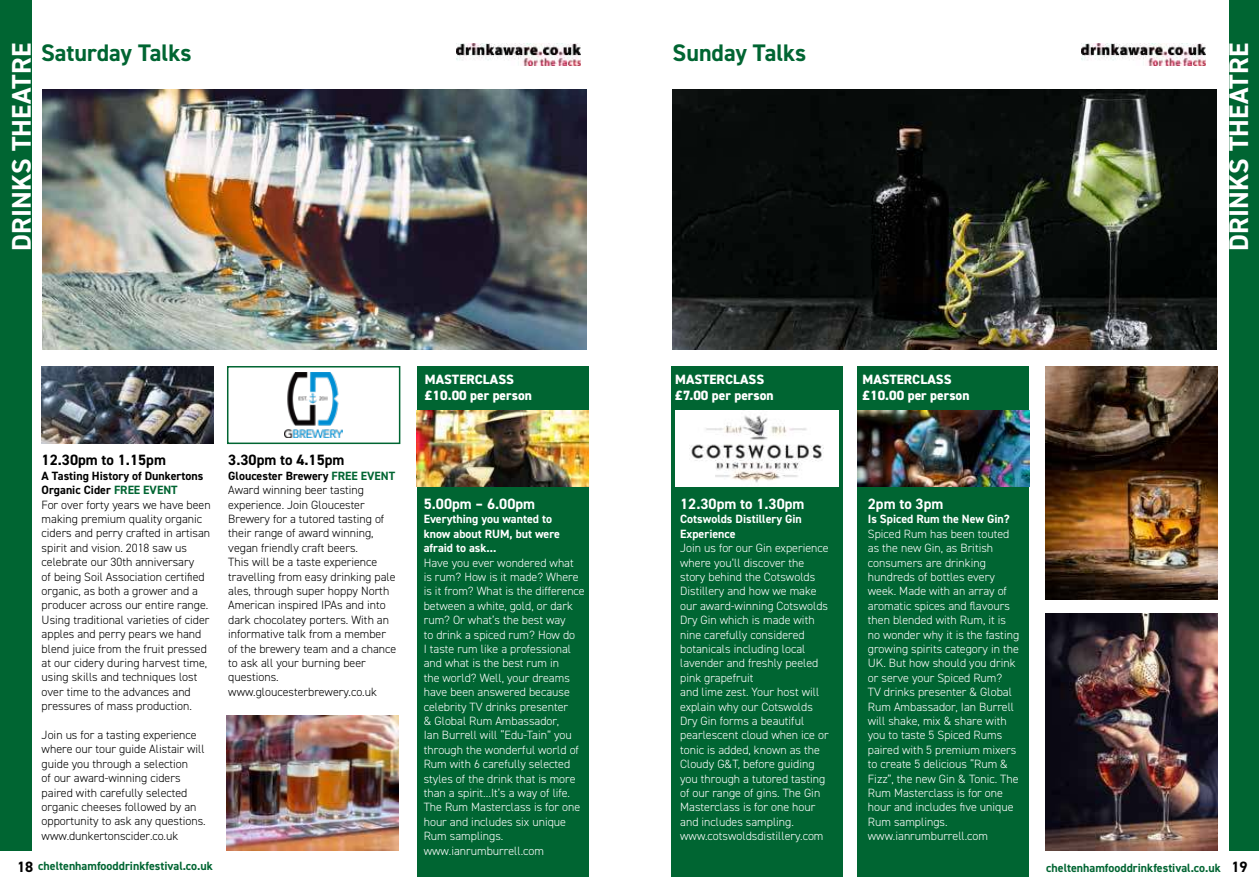
<style>
.page{position:relative;width:1259px;height:893px;background:#fff}
.page>*{position:absolute;margin:0;border:0;box-sizing:border-box;transform-origin:0 0}
.t1{font:700 27px "DIN2014";letter-spacing:.01em;color:#fff}
.t2{font:700 24px "DIN2014";color:#006532}
.t3{font:700 15px "DIN2014";color:#fff}
.t4{font:700 15px "DIN2014";color:#000}
.t5{font:800 13.5px/16.2px "DIN2014";color:#fff}
.t6{font:300 12px/14.4px "DIN2014";color:#fff}
.t7{font:300 12px/14.4px "DIN2014";color:#000}
.t8{font:700 12px/14.4px "DIN2014";color:#fff}
.t9{font:700 12px "DIN2014";color:#006532}
.s1{font-weight:700}
.s2{font-weight:700;color:#006532}
</style>
<div class="page">
<div style="left:417px;top:366px;width:172px;height:510px;background:#006532"></div>
<div style="left:670px;top:366px;width:172px;height:510px;background:#006532"></div>
<div style="left:857px;top:366px;width:172px;height:510px;background:#006532"></div>
<div style="left:1229px;top:0;width:30px;height:850px;background:#006532"></div>
<div style="left:0;top:0;width:32px;height:850px;background:#006532"></div>
<img style="left:41px;top:367px;width:172px;height:76px">
<div style="left:675px;top:410px;width:163px;height:77px;background:#fff"></div>
<img style="left:691px;top:415px;width:133px;height:68px">
<img style="left:285px;top:373px;width:57px;height:64px">
<div style="left:227px;top:366px;width:173px;height:78px;border:2px solid #006532"></div>
<img style="left:417px;top:410px;width:172px;height:77px">
<img style="left:857px;top:410px;width:172px;height:77px">
<img style="left:1045px;top:367px;width:172px;height:233px">
<img style="left:1045px;top:613px;width:172px;height:237px">
<img style="left:227px;top:715px;width:172px;height:135px">
<img style="left:43px;top:89px;width:544px;height:261px">
<img style="left:672px;top:89px;width:544px;height:261px">
<img style="left:456px;top:43px;width:124px;height:23px">
<img style="left:1081px;top:43px;width:124px;height:23px">
<h1 class="t1" style="left:9px;top:251px;width:210px;rotate:-90deg">DRINKS THEATRE</h1>
<h1 class="t1" style="left:1226px;top:251px;width:210px;rotate:-90deg">DRINKS THEATRE</h1>
<h2 class="t2" style="left:41px;top:42px;width:152px">Saturday Talks</h2>
<h2 class="t2" style="left:672px;top:42px;width:135px">Sunday Talks</h2>
<p class="t5" style="left:425px;top:371px;width:108px">MASTERCLASS £10.00 per person</p>
<p class="t5" style="left:675px;top:371px;width:100px">MASTERCLASS £7.00 per person</p>
<p class="t5" style="left:862px;top:371px;width:108px">MASTERCLASS £10.00 per person</p>
<p class="t4" style="left:42px;top:453px;width:126px">12.30pm to 1.15pm</p>
<p class="t7" style="left:42px;top:469px;width:171px"><span class="s1">A Tasting History of Dunkertons<br>Organic Cider</span> <span class="s2">FREE EVENT<br></span>For over forty years we have been making premium quality organic ciders and perry crafted in artisan spirit and vision. 2018 saw us celebrate our 30th anniversary<br>of being Soil Association certified organic, as both a grower and a producer across our entire range.<br>Using traditional varieties of cider apples and perry pears we hand blend juice from the fruit pressed at our cidery during harvest time, using skills and techniques lost over time to the advances and pressures of mass production.</p>
<p class="t7" style="left:42px;top:728px;width:166px">Join us for a tasting experience where our tour guide Alistair will guide you through a selection<br>of our award-winning ciders paired with carefully selected organic cheeses followed by an opportunity to ask any questions. www.dunkertonscider.co.uk</p>
<p class="t4" style="left:228px;top:453px;width:118px">3.30pm to 4.15pm</p>
<p class="t7" style="left:228px;top:469px;width:169px"><span class="s1">Gloucester Brewery</span> <span class="s2">FREE EVENT<br></span>Award winning beer tasting experience. Join Gloucester<br>Brewery for a tutored tasting of their range of award winning, vegan friendly craft beers.<br>This will be a taste experience travelling from easy drinking pale ales, through super hoppy North<br>American inspired IPAs and into dark chocolatey porters. With an informative talk from a member of the brewery team and a chance to ask all your burning beer questions. www.gloucesterbrewery.co.uk</p>
<p class="t3" style="left:424px;top:497px;width:113px">5.00pm – 6.00pm</p>
<p class="t8" style="left:424px;top:512px;width:138px">Everything you wanted to know about RUM, but were afraid to ask...</p>
<p class="t6" style="left:424px;top:556px;width:162px">Have you ever wondered what is rum? How is it made? Where is it from? What is the difference between a white, gold, or dark rum? Or what’s the best way<br>to drink a spiced rum? How do<br>I taste rum like a professional and what is the best rum in<br>the world? Well, your dreams have been answered because celebrity TV drinks presenter<br>&amp; Global Rum Ambassador,<br>Ian Burrell will “Edu-Tain” you through the wonderful world of<br>Rum with 6 carefully selected styles of the drink that is more than a spirit…It’s a way of life.<br>The Rum Masterclass is for one hour and includes six unique<br>Rum samplings. www.ianrumburrell.com</p>
<p class="t3" style="left:680px;top:497px;width:126px">12.30pm to 1.30pm</p>
<p class="t8" style="left:680px;top:512px;width:123px">Cotswolds Distillery Gin<br>Experience</p>
<p class="t6" style="left:680px;top:541px;width:150px">Join us for our Gin experience where you’ll discover the story behind the Cotswolds<br>Distillery and how we make our award-winning Cotswolds<br>Dry Gin which is made with nine carefully considered botanicals including local lavender and freshly peeled pink grapefruit<br>and lime zest. Your host will explain why our Cotswolds<br>Dry Gin forms a beautiful pearlescent cloud when ice or tonic is added, known as the<br>Cloudy G&amp;T, before guiding you through a tutored tasting of our range of gins. The Gin<br>Masterclass is for one hour and includes sampling. www.cotswoldsdistillery.com</p>
<p class="t3" style="left:868px;top:497px;width:77px">2pm to 3pm</p>
<p class="t8" style="left:868px;top:512px;width:143px">Is Spiced Rum the New Gin?</p>
<p class="t6" style="left:868px;top:527px;width:153px">Spiced Rum has been touted as the new Gin, as British consumers are drinking hundreds of bottles every week. Made with an array of aromatic spices and flavours then blended with Rum, it is no wonder why it is the fasting growing spirits category in the<br>UK. But how should you drink or serve your Spiced Rum?<br>TV drinks presenter &amp; Global<br>Rum Ambassador, Ian Burrell will shake, mix &amp; share with you to taste 5 Spiced Rums paired with 5 premium mixers to create 5 delicious “Rum &amp;<br>Fizz”, the new Gin &amp; Tonic. The<br>Rum Masterclass is for one hour and includes five unique<br>Rum samplings. www.ianrumburrell.com</p>
<p class="t4" style="left:17px;top:859px;width:18px">18</p>
<p class="t9" style="left:38px;top:861px;width:176px">cheltenhamfooddrinkfestival.co.uk</p>
<p class="t9" style="left:1046px;top:862px;width:176px">cheltenhamfooddrinkfestival.co.uk</p>
<p class="t4" style="left:1231px;top:859px;width:18px">19</p>
</div>
